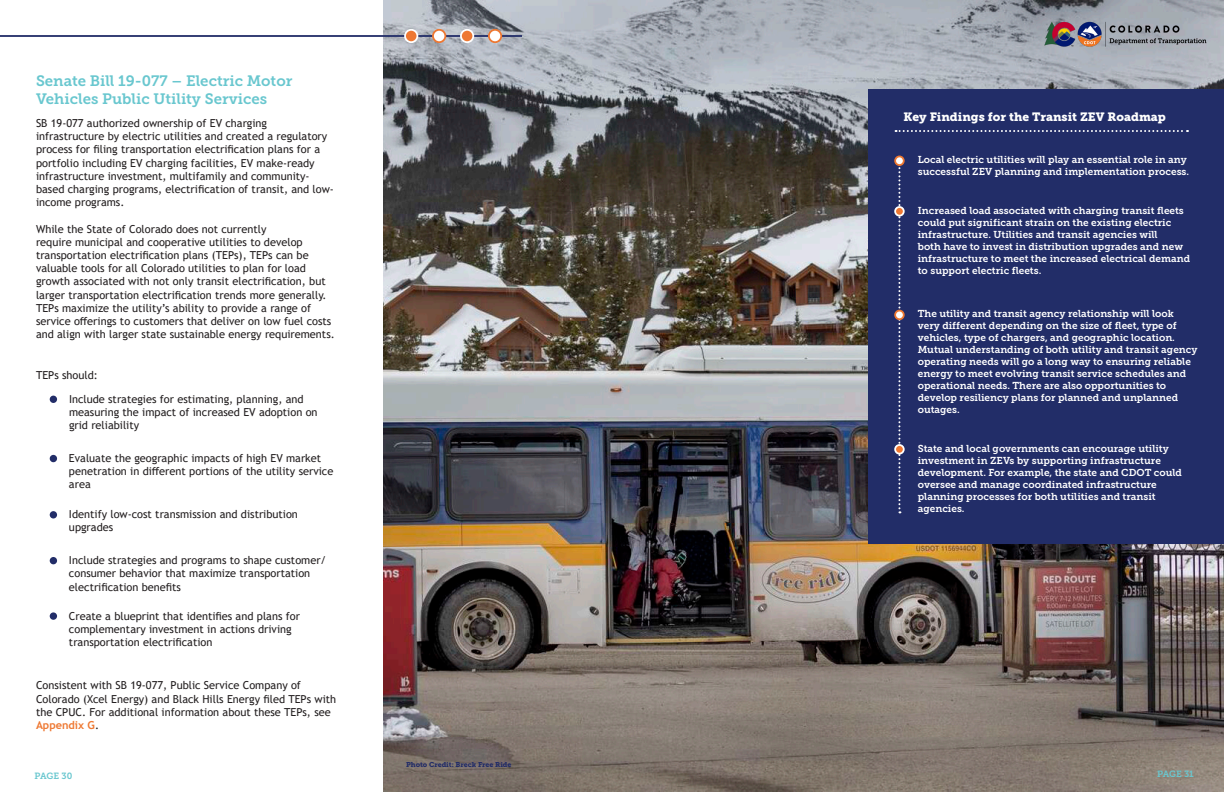
<style>
.page{position:relative;width:1224px;height:792px;background:#fff}
.page>*{position:absolute;margin:0;border:0;box-sizing:border-box;transform-origin:0 0}
.t1{font:15px/18px "Museo Slab 700";color:#69c7cf}
.t2{font:12px "Museo Slab 900";color:#fff}
.t3{font:11px/13.2px "Trebuchet MS";color:#231f20}
.t4{font:10px/12px "Museo Slab 700";color:#fff}
.t5{font:9px "Museo Slab 700";letter-spacing:-.005em;color:#69c7cf}
.t6{font:7px "Museo Slab 900";color:#232d67}
.s1{font-weight:700;color:#ee7832}
</style>
<div class="page">
<img style="left:383px;top:0;width:841px;height:792px">
<hr style="left:0;top:35px;width:522px;height:2px;background:#222d68">
<div style="left:405px;top:30px;width:12px;height:12px;background:#ee7832;border-radius:50%"></div>
<div style="left:404px;top:29px;width:14px;height:14px;border:2px solid #fff;border-radius:50%"></div>
<div style="left:433px;top:30px;width:12px;height:12px;background:#fff;border-radius:50%"></div>
<div style="left:432px;top:29px;width:14px;height:14px;border:2px solid #ee7832;border-radius:50%"></div>
<div style="left:461px;top:30px;width:12px;height:12px;background:#ee7832;border-radius:50%"></div>
<div style="left:460px;top:29px;width:14px;height:14px;border:2px solid #fff;border-radius:50%"></div>
<div style="left:489px;top:30px;width:12px;height:12px;background:#fff;border-radius:50%"></div>
<div style="left:488px;top:29px;width:14px;height:14px;border:2px solid #ee7832;border-radius:50%"></div>
<img style="left:1037px;top:14px;width:176px;height:39px">
<div style="left:50px;top:396px;width:7px;height:7px;background:#222d68;border-radius:50%"></div>
<div style="left:50px;top:455px;width:7px;height:7px;background:#222d68;border-radius:50%"></div>
<div style="left:50px;top:511px;width:7px;height:7px;background:#222d68;border-radius:50%"></div>
<div style="left:50px;top:557px;width:7px;height:7px;background:#222d68;border-radius:50%"></div>
<div style="left:50px;top:612px;width:7px;height:8px;background:#222d68;border-radius:50%"></div>
<div style="left:868px;top:89px;width:356px;height:455px;background:#222d68"></div>
<svg style="left:896px;top:130px;width:292px;height:2px"></svg>
<svg style="left:898px;top:167px;width:2px;height:346px"></svg>
<div style="left:895px;top:311px;width:9px;height:8px;background:#fff;border-radius:50%"></div>
<div style="left:894px;top:310px;width:11px;height:10px;border:2px solid #ee7832;border-radius:50%"></div>
<div style="left:895px;top:207px;width:9px;height:9px;background:#ee7832;border-radius:50%"></div>
<div style="left:894px;top:206px;width:11px;height:11px;border:2px solid #fff;border-radius:50%"></div>
<div style="left:895px;top:156px;width:9px;height:9px;background:#fff;border-radius:50%"></div>
<div style="left:894px;top:156px;width:11px;height:10px;border:2px solid #ee7832;border-radius:50%"></div>
<div style="left:895px;top:445px;width:9px;height:9px;background:#ee7832;border-radius:50%"></div>
<div style="left:894px;top:444px;width:11px;height:11px;border:2px solid #fff;border-radius:50%"></div>
<h2 class="t1" style="left:36px;top:72px;width:258px">Senate Bill 19-077 – Electric Motor<br>Vehicles Public Utility Services</h2>
<p class="t3" style="left:36px;top:116px;width:299px">SB 19-077 authorized ownership of EV charging infrastructure by electric utilities and created a regulatory process for filing transportation electrification plans for a portfolio including EV charging facilities, EV make-ready infrastructure investment, multifamily and community&shy;based charging programs, electrification of transit, and low&shy;income programs.</p>
<p class="t3" style="left:36px;top:222px;width:300px">While the State of Colorado does not currently<br>require municipal and cooperative utilities to develop transportation electrification plans (TEPs), TEPs can be valuable tools for all Colorado utilities to plan for load growth associated with not only transit electrification, but larger transportation electrification trends more generally.<br>TEPs maximize the utility’s ability to provide a range of service offerings to customers that deliver on low fuel costs and align with larger state sustainable energy requirements.</p>
<p class="t3" style="left:36px;top:369px;width:63px">TEPs should:</p>
<p class="t3" style="left:69px;top:392px;width:250px">Include strategies for estimating, planning, and measuring the impact of increased EV adoption on grid reliability</p>
<p class="t3" style="left:69px;top:451px;width:266px">Evaluate the geographic impacts of high EV market penetration in different portions of the utility service area</p>
<p class="t3" style="left:69px;top:508px;width:230px">Identify low-cost transmission and distribution upgrades</p>
<p class="t3" style="left:69px;top:554px;width:259px">Include strategies and programs to shape customer/ consumer behavior that maximize transportation electrification benefits</p>
<p class="t3" style="left:69px;top:609px;width:233px">Create a blueprint that identifies and plans for complementary investment in actions driving transportation electrification</p>
<p class="t3" style="left:36px;top:679px;width:302px">Consistent with SB 19-077, Public Service Company of Colorado (Xcel Energy) and Black Hills Energy filed TEPs with the CPUC. For additional information about these TEPs, see <span class="s1">Appendix G</span>.</p>
<p class="t6" style="left:406px;top:760px;width:107px">Photo Credit: Breck Free Ride</p>
<p class="t2" style="left:904px;top:110px;width:264px">Key Findings for the Transit ZEV Roadmap</p>
<p class="t4" style="left:918px;top:154px;width:273px">Local electric utilities will play an essential role in any successful ZEV planning and implementation process.</p>
<p class="t4" style="left:918px;top:205px;width:274px">Increased load associated with charging transit fleets could put significant strain on the existing electric infrastructure. Utilities and transit agencies will<br>both have to invest in distribution upgrades and new infrastructure to meet the increased electrical demand to support electric fleets.</p>
<p class="t4" style="left:918px;top:307px;width:281px">The utility and transit agency relationship will look very different depending on the size of fleet, type of vehicles, type of chargers, and geographic location.<br>Mutual understanding of both utility and transit agency operating needs will go a long way to ensuring reliable energy to meet evolving transit service schedules and operational needs. There are also opportunities to develop resiliency plans for planned and unplanned outages.</p>
<p class="t4" style="left:918px;top:443px;width:266px">State and local governments can encourage utility investment in ZEVs by supporting infrastructure development. For example, the state and CDOT could oversee and manage coordinated infrastructure planning processes for both utilities and transit agencies.</p>
<p class="t5" style="left:35px;top:771px;width:39px">PAGE 30</p>
<p class="t5" style="left:1157px;top:769px;width:38px">PAGE 31</p>
</div>
